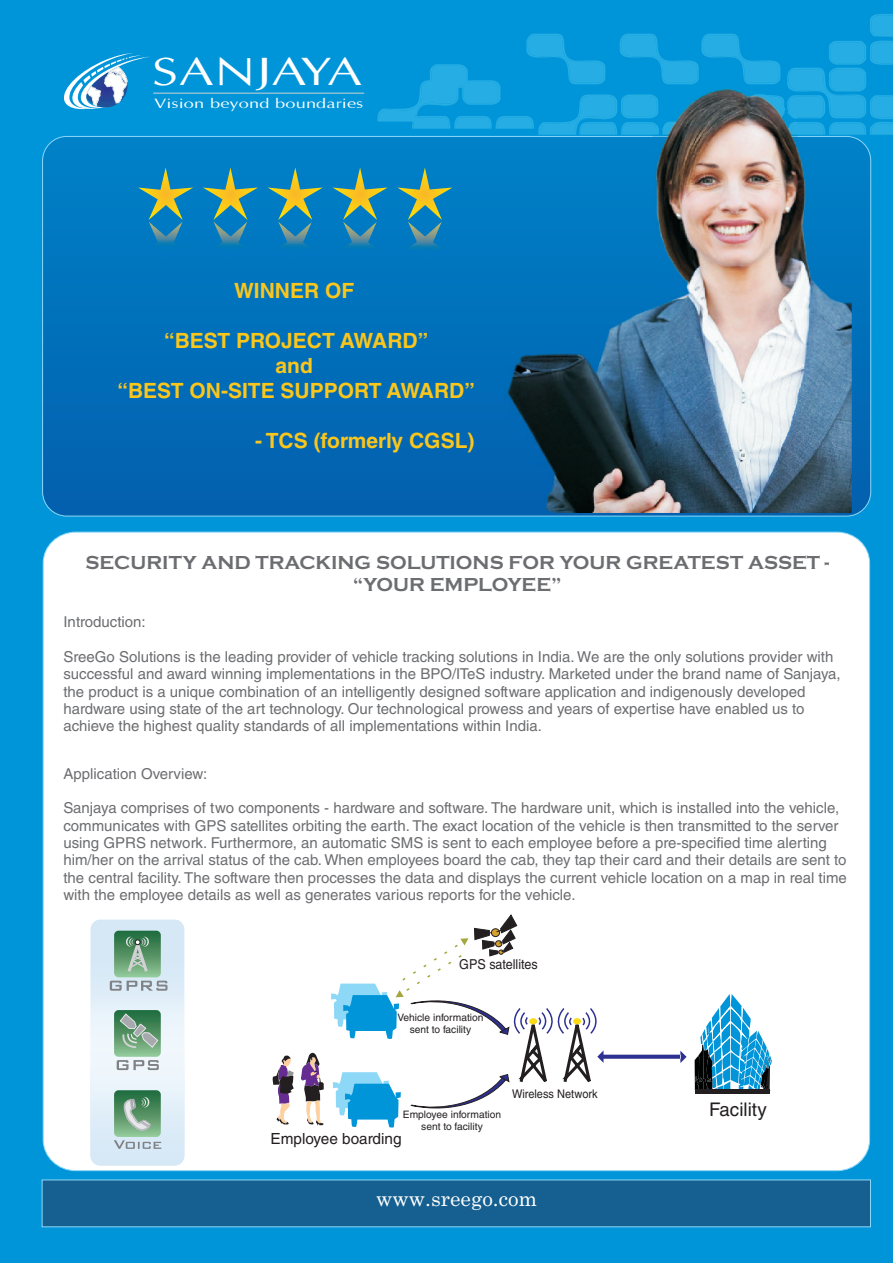
<style>
.page{position:relative;width:893px;height:1263px;background:#0095d9}
.page>*{position:absolute;margin:0;border:0;box-sizing:border-box;transform-origin:0 0}
.t1{font:40.95px "Last Uniform";color:#fff}
.t2{font:700 21px/25px "Helvetica LT Std";color:#fac61c;text-align:center}
.t3{font:21px "Century Schoolbook";color:#fff}
.t4{font:700 19.5px/21.8px "Copperplate Gothic";color:#6c6d70;text-align:center}
.t5{font:18.75px "Helvetica LT Std";color:#231f20}
.t6{font:15.3px "Helvetica LT Std";color:#231f20}
.t7{font:15px/17.4px "Helvetica LT Std";color:#6c6d70}
.t8{font:14.1px "Last Uniform";color:#fff}
.t9{font:13.65px "Helvetica LT Std";color:#231f20;scale:.92 1}
.t10{font:12px "Helvetica LT Std";color:#231f20;scale:.92 1}
.t11{font:10.2px/11.9px "Helvetica LT Std";color:#231f20;text-align:center}
</style>
<div class="page">
<div style="left:42px;top:1179px;width:829px;height:48px;background:#156091"></div>
<svg style="left:377px;top:14px;width:516px;height:121px"></svg>
<hr style="left:153px;top:93px;width:211px;height:1px;background:#d1d2d4">
<svg style="left:64px;top:53px;width:86px;height:57px"></svg>
<div style="left:43px;top:136px;width:828px;height:380px;background:linear-gradient(to bottom,#0082c8,#0360ae);border-radius:24px"></div>
<div style="left:43px;top:532px;width:827px;height:639px;background:#fff;border:1px solid #8dd7f7;border-radius:32px"></div>
<svg style="left:138px;top:167px;width:55px;height:53px"></svg>
<svg style="left:203px;top:167px;width:55px;height:53px"></svg>
<svg style="left:268px;top:167px;width:55px;height:53px"></svg>
<svg style="left:333px;top:167px;width:55px;height:53px"></svg>
<svg style="left:397px;top:167px;width:55px;height:53px"></svg>
<img style="left:138px;top:221px;width:55px;height:53px">
<img style="left:203px;top:221px;width:55px;height:53px">
<img style="left:268px;top:221px;width:55px;height:53px">
<img style="left:333px;top:221px;width:55px;height:53px">
<img style="left:397px;top:221px;width:55px;height:53px">
<img style="left:499px;top:83px;width:353px;height:430px">
<svg style="left:301px;top:1052px;width:23px;height:73px"></svg>
<svg style="left:273px;top:1055px;width:21px;height:70px"></svg>
<svg style="left:695px;top:994px;width:77px;height:97px"></svg>
<div style="left:695px;top:1089px;width:75px;height:5px;background:#231f20"></div>
<svg style="left:331px;top:914px;width:356px;height:214px"></svg>
<img style="left:90px;top:919px;width:94px;height:246px;border-radius:10px">
<div style="left:114px;top:1010px;width:47px;height:47px;background:linear-gradient(to bottom,#1a6537,#91c395);border-radius:5px"></div>
<svg style="left:119px;top:1013px;width:40px;height:36px"></svg>
<svg style="left:117px;top:1060px;width:42px;height:10px"></svg>
<svg style="left:110px;top:981px;width:58px;height:10px"></svg>
<div style="left:114px;top:931px;width:47px;height:46px;background:linear-gradient(to bottom,#1a6638,#8ec192);border-radius:5px"></div>
<svg style="left:125px;top:937px;width:25px;height:38px"></svg>
<svg style="left:114px;top:1140px;width:47px;height:9px"></svg>
<div style="left:114px;top:1090px;width:47px;height:47px;background:linear-gradient(to bottom,#1a6537,#91c394);border-radius:5px"></div>
<svg style="left:123px;top:1096px;width:28px;height:38px"></svg>
<h1 class="t1" style="left:152px;top:35px;width:213px">SANJAYA</h1>
<p class="t8" style="left:154px;top:90px;width:211px">Vision beyond boundaries</p>
<h2 class="t2" style="left:234px;top:281px;width:122px">WINNER OF</h2>
<h2 class="t2" style="left:118px;top:331px;width:359px">“BEST PROJECT AWARD”<br>and<br>“BEST ON-SITE SUPPORT AWARD”</h2>
<h2 class="t2" style="left:255px;top:431px;width:221px">- TCS (formerly CGSL)</h2>
<h3 class="t4" style="left:85px;top:552px;width:745px">SECURITY AND TRACKING SOLUTIONS FOR YOUR GREATEST ASSET - “YOUR EMPLOYEE”</h3>
<p class="t7" style="left:63px;top:615px;width:84px">Introduction:</p>
<p class="t7" style="left:63px;top:650px;width:779px">SreeGo Solutions is the leading provider of vehicle tracking solutions in India. We are the only solutions provider with successful and award winning implementations in the BPO/ITeS industry. Marketed under the brand name of Sanjaya, the product is a unique combination of an intelligently designed software application and indigenously developed hardware using state of the art technology. Our technological prowess and years of expertise have enabled us to achieve the highest quality standards of all implementations within India.</p>
<p class="t7" style="left:63px;top:766px;width:145px">Application Overview:</p>
<p class="t7" style="left:63px;top:801px;width:785px">Sanjaya comprises of two components - hardware and software. The hardware unit, which is installed into the vehicle, communicates with GPS satellites orbiting the earth. The exact location of the vehicle is then transmitted to the server using GPRS network. Furthermore, an automatic SMS is sent to each employee before a pre-specified time alerting him/her on the arrival status of the cab. When employees board the cab, they tap their card and their details are sent to the central facility. The software then processes the data and displays the current vehicle location on a map in real time with the employee details as well as generates various reports for the vehicle.</p>
<p class="t9" style="left:459px;top:959px;width:87px">GPS satellites</p>
<p class="t11" style="left:397px;top:1012px;width:88px">Vehicle information sent to facility</p>
<p class="t11" style="left:403px;top:1110px;width:100px">Employee information sent to facility</p>
<p class="t6" style="left:270px;top:1133px;width:133px">Employee boarding</p>
<p class="t10" style="left:512px;top:1089px;width:94px">Wireless Network</p>
<h2 class="t3" style="left:376px;top:1191px;width:163px">www.sreego.com</h2>
<p class="t5" style="left:709px;top:1102px;width:59px">Facility</p>
</div>
